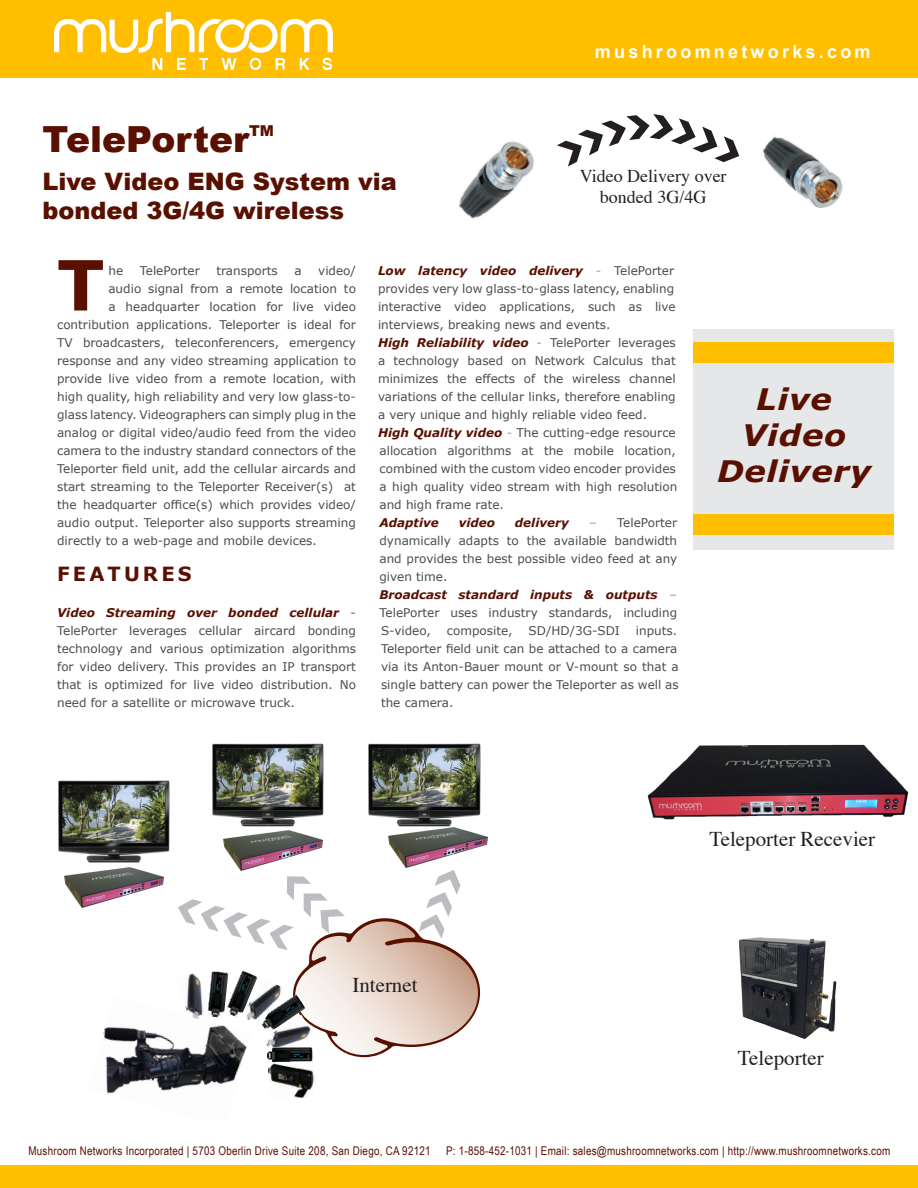
<style>
.page{position:relative;width:918px;height:1188px;background:#fff}
.page>*{position:absolute;margin:0;border:0;box-sizing:border-box;transform-origin:0 0}
.Paragraph_Style_1{font:700 69.15px "Verdana";color:#5a1000}
.t1{font:900 36px "Arial";color:#5a1000}
.t2{font:italic 700 29.55px "Verdana";letter-spacing:.02em;color:#5a1000;scale:1.09 1}
.t3{font:900 24px "Arial";color:#5a1000}
.t4{font:21px "Times";color:#231f20}
.Paragraph_Style_1-2{font:700 19.5px "Verdana";letter-spacing:.16em;color:#5a1000}
.t5{font:18px/21.6px "Times";color:#231f20;text-align:center}
.t6{font:700 18px "Arial";letter-spacing:.18em;color:#fff}
.t7{font:900 15px "Arial";color:#5a1000}
.Paragraph_Style_1-3{font:12px/18px "Verdana";color:#4b4c4d;text-align:justify}
.t8{font:12px "Arial Narrow";letter-spacing:.02em;color:#5a1000}
.Paragraph_Style_1-4{font:italic 700 12px "Verdana";color:#5a1000}
.s1{font-weight:700;font-style:italic;color:#5a1000}
.s2{color:#939598}
</style>
<div class="page">
<div style="left:0;top:0;width:918px;height:78px;background:#ffbe00"></div>
<div style="left:0;top:1165px;width:918px;height:23px;background:#ffbe00"></div>
<svg style="left:54px;top:12px;width:279px;height:58px"></svg>
<img style="left:647px;top:744px;width:262px;height:76px">
<img style="left:212px;top:743px;width:112px;height:98px">
<img style="left:267px;top:1057px;width:46px;height:4px">
<img style="left:268px;top:1061px;width:46px;height:37px">
<img style="left:58px;top:780px;width:112px;height:98px">
<svg style="left:178px;top:870px;width:302px;height:187px"></svg>
<img style="left:65px;top:868px;width:99px;height:40px">
<img style="left:368px;top:743px;width:112px;height:98px">
<img style="left:389px;top:827px;width:99px;height:41px">
<img style="left:224px;top:830px;width:99px;height:41px">
<img style="left:103px;top:996px;width:148px;height:98px">
<div style="left:693px;top:329px;width:200px;height:221px;background:#e6e7e9"></div>
<div style="left:693px;top:342px;width:200px;height:21px;background:#ffbe00"></div>
<div style="left:693px;top:514px;width:200px;height:21px;background:#ffbe00"></div>
<img style="left:459px;top:141px;width:75px;height:78px">
<img style="left:762px;top:136px;width:81px;height:72px">
<svg style="left:557px;top:114px;width:182px;height:53px"></svg>
<img style="left:738px;top:938px;width:99px;height:101px">
<p class="t1" style="left:42px;top:113px;width:208px">TelePorter</p>
<p class="t7" style="left:249px;top:119px;width:26px">TM</p>
<p class="t3" style="left:42px;top:164px;width:356px">Live Video ENG System via</p>
<p class="t3" style="left:42px;top:193px;width:303px">bonded 3G/4G wireless</p>
<h3 class="t6" style="left:595px;top:40px;width:277px">mushroomnetworks.com</h3>
<p class="t5" style="left:580px;top:163px;width:148px">Video Delivery over bonded 3G/4G</p>
<p class="Paragraph_Style_1" style="left:57px;top:236px;width:49px">T</p>
<p class="Paragraph_Style_1-3" style="left:108px;top:261px;width:16px">he</p>
<p class="Paragraph_Style_1-3" style="left:140px;top:261px;width:62px">TelePorter</p>
<p class="Paragraph_Style_1-3" style="left:216px;top:261px;width:63px">transports</p>
<p class="Paragraph_Style_1-3" style="left:294px;top:261px;width:9px">a</p>
<p class="Paragraph_Style_1-3" style="left:318px;top:261px;width:39px">video/</p>
<p class="Paragraph_Style_1-3" style="left:108px;top:279px;width:249px">audio signal from a remote location to</p>
<p class="Paragraph_Style_1-3" style="left:108px;top:297px;width:249px">a headquarter location for live video</p>
<p class="Paragraph_Style_1-3" style="left:57px;top:315px;width:300px">contribution applications. Teleporter is ideal for</p>
<p class="Paragraph_Style_1-3" style="left:57px;top:333px;width:300px">TV broadcasters, teleconferencers, emergency</p>
<p class="Paragraph_Style_1-3" style="left:57px;top:351px;width:300px">response and any video streaming application to</p>
<p class="Paragraph_Style_1-3" style="left:57px;top:369px;width:300px">provide live video from a remote location, with</p>
<p class="Paragraph_Style_1-3" style="left:57px;top:387px;width:300px">high quality, high reliability and very low glass-to-</p>
<p class="Paragraph_Style_1-3" style="left:57px;top:405px;width:300px">glass latency. Videographers can simply plug in the</p>
<p class="Paragraph_Style_1-3" style="left:57px;top:423px;width:300px">analog or digital video/audio feed from the video</p>
<p class="Paragraph_Style_1-3" style="left:57px;top:441px;width:300px">camera to the industry standard connectors of the</p>
<p class="Paragraph_Style_1-3" style="left:57px;top:459px;width:300px">Teleporter field unit, add the cellular aircards and</p>
<p class="Paragraph_Style_1-3" style="left:57px;top:477px;width:300px">start streaming to the Teleporter Receiver(s) at</p>
<p class="Paragraph_Style_1-3" style="left:57px;top:495px;width:300px">the headquarter office(s) which provides video/</p>
<p class="Paragraph_Style_1-3" style="left:57px;top:513px;width:300px">audio output. Teleporter also supports streaming</p>
<p class="Paragraph_Style_1-3" style="left:57px;top:531px;width:261px">directly to a web-page and mobile devices.</p>
<p class="Paragraph_Style_1-2" style="left:57px;top:560px;width:136px">FEATURES</p>
<p class="Paragraph_Style_1-3" style="left:57px;top:603px;width:300px"><span class="s1">Video Streaming over bonded cellular</span> - TelePorter leverages cellular aircard bonding technology and various optimization algorithms for video delivery. This provides an IP transport that is optimized for live video distribution. No need for a satellite or microwave truck.</p>
<p class="Paragraph_Style_1-3" style="left:378px;top:261px;width:299px;text-align:left"><span class="s1">Low latency video delivery</span> <span class="s2">-</span> TelePorter provides very low glass-to-glass latency, enabling interactive video applications, such as live interviews, breaking news and events.</p>
<p class="Paragraph_Style_1-3" style="left:378px;top:333px;width:299px"><span class="s1">High Reliability video</span> <span class="s2">-</span> TelePorter leverages a technology based on Network Calculus that minimizes the effects of the wireless channel variations of the cellular links, therefore enabling a very unique and highly reliable video feed.</p>
<p class="Paragraph_Style_1-3" style="left:378px;top:423px;width:301px;text-align:left"><span class="s1">High Quality video</span> <span class="s2">-</span> The cutting-edge resource allocation algorithms at the mobile location, combined with the custom video encoder provides a high quality video stream with high resolution and high frame rate.</p>
<p class="Paragraph_Style_1-4" style="left:380px;top:514px;width:61px">Adaptive</p>
<p class="Paragraph_Style_1-4" style="left:459px;top:514px;width:38px">video</p>
<p class="Paragraph_Style_1-4" style="left:515px;top:514px;width:56px">delivery</p>
<p class="Paragraph_Style_1-3" style="left:380px;top:513px;width:299px;text-indent:210px"><span class="s2">–</span> TelePorter dynamically adapts to the available bandwidth and provides the best possible video feed at any given time.</p>
<p class="Paragraph_Style_1-3" style="left:380px;top:585px;width:299px"><span class="s1">Broadcast standard inputs &amp; outputs</span> <span class="s2">– </span>TelePorter uses industry standards, including S-video,</p>
<p class="Paragraph_Style_1-3" style="left:447px;top:621px;width:67px">composite,</p>
<p class="Paragraph_Style_1-3" style="left:529px;top:621px;width:93px">SD/HD/3G-SDI</p>
<p class="Paragraph_Style_1-3" style="left:381px;top:621px;width:299px;text-align:left;text-indent:255px">inputs.<br>Teleporter field unit can be attached to a camera via its Anton-Bauer mount or V-mount so that a single battery can power the Teleporter as well as the camera.</p>
<p class="t2" style="left:756px;top:378px;width:71px">Live</p>
<p class="t2" style="left:742px;top:414px;width:97px">Video</p>
<p class="t2" style="left:717px;top:451px;width:143px">Delivery</p>
<p class="t4" style="left:709px;top:819px;width:167px">Teleporter Recevier</p>
<p class="t4" style="left:352px;top:965px;width:67px">Internet</p>
<p class="t4" style="left:738px;top:1039px;width:87px">Teleporter</p>
<p class="t8" style="left:28px;top:1142px;width:404px">Mushroom Networks Incorporated | 5703 Oberlin Drive Suite 208, San Diego, CA 92121</p>
<p class="t8" style="left:446px;top:1142px;width:446px">P: 1-858-452-1031 | Email: sales@mushroomnetworks.com | http://www.mushroomnetworks.com</p>
</div>
